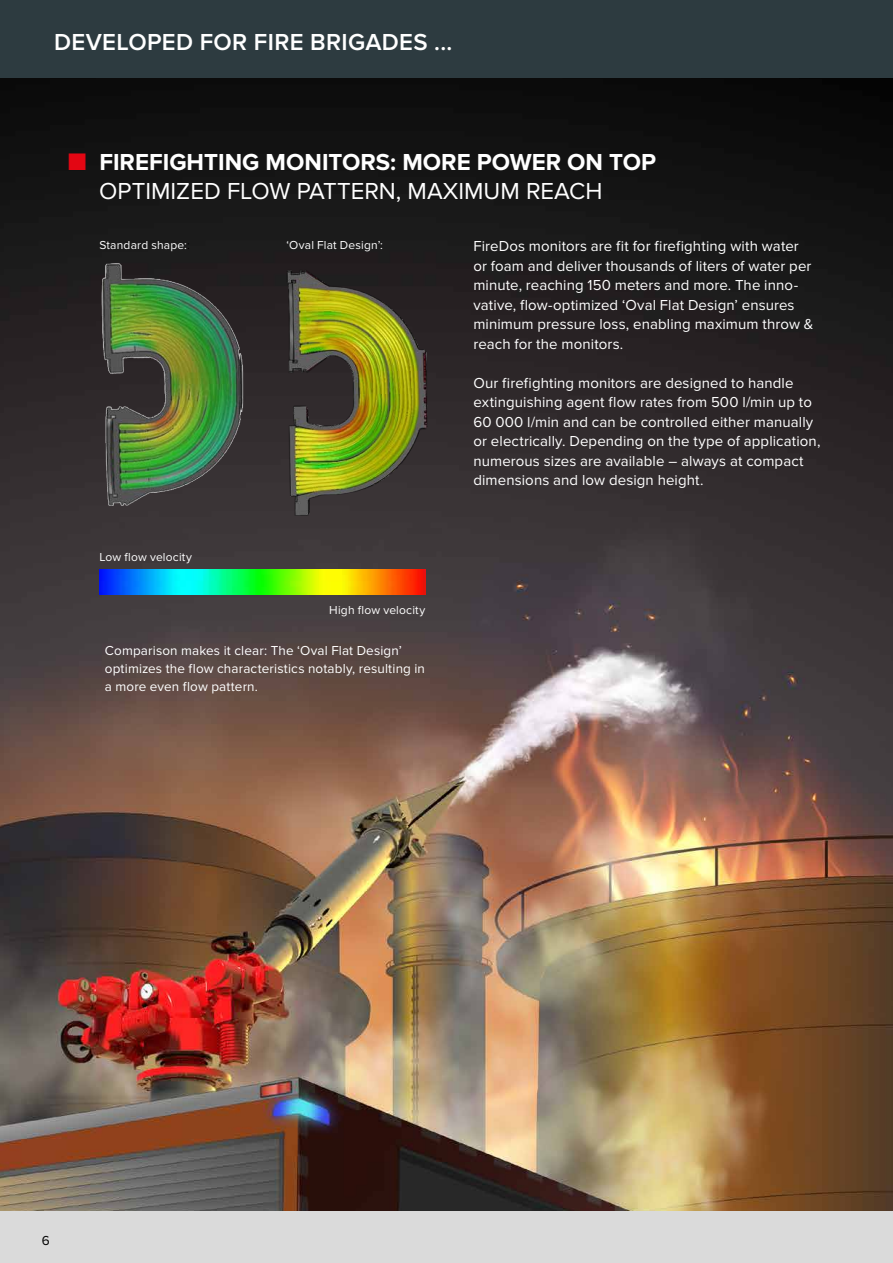
<style>
.page{position:relative;width:893px;height:1263px;background:#fff}
.page>*{position:absolute;margin:0;border:0;box-sizing:border-box;transform-origin:0 0}
.t1{font:700 24px/28.8px "Proxima Nova";color:#fff}
.t2{font:600 24px "Proxima Nova";letter-spacing:.015em;color:#fff}
.t3{font:15px/19.5px "Proxima Nova";letter-spacing:.005em;color:#fff}
.t4{font:13.5px/18px "Proxima Nova";letter-spacing:.01em;color:#fff}
.t5{font:13.5px "Proxima Nova";color:#000}
.t6{font:12px "Proxima Nova";letter-spacing:.015em;color:#fff}
.s1{color:#e30613}
.s2{font-weight:400}
.s3{color:#000}
</style>
<div class="page">
<img style="left:0;top:78px;width:893px;height:1134px">
<img style="left:100px;top:570px;width:325px;height:25px">
<img style="left:100px;top:258px;width:145px;height:253px">
<img style="left:284px;top:268px;width:145px;height:253px">
<div style="left:0;top:1212px;width:893px;height:51px;background:#dadada"></div>
<div style="left:0;top:0;width:893px;height:78px;background:#2d3b40"></div>
<h1 class="t2" style="left:54px;top:28px;width:400px">DEVELOPED FOR FIRE BRIGADES ...</h1>
<h1 class="t1" style="left:99px;top:149px;width:558px;text-indent:-31px"><span class="s1">■</span> FIREFIGHTING MONITORS: MORE POWER ON TOP<br><span class="s2">OPTIMIZED FLOW PATTERN, MAXIMUM REACH</span></h1>
<p class="t6" style="left:99px;top:238px;width:92px">Standard shape:<span class="s3">:</span></p>
<p class="t6" style="left:286px;top:238px;width:98px">‘Oval Flat Design’:</p>
<p class="t6" style="left:99px;top:550px;width:94px">Low flow velocity</p>
<p class="t6" style="left:329px;top:603px;width:97px">High flow velocity</p>
<p class="t4" style="left:105px;top:642px;width:322px">Comparison makes it clear: The ‘Oval Flat Design’ optimizes the flow characteristics notably, resulting in a more even flow pattern.</p>
<p class="t3" style="left:473px;top:237px;width:342px">FireDos monitors are fit for firefighting with water or foam and deliver thousands of liters of water per minute, reaching 150 meters and more. The inno&shy;vative, flow-optimized ‘Oval Flat Design’ ensures minimum pressure loss, enabling maximum throw &amp; reach for the monitors.</p>
<p class="t3" style="left:473px;top:373px;width:349px">Our firefighting monitors are designed to handle extinguishing agent flow rates from 500 l/min up to 60 000 l/min and can be controlled either manually or electrically. Depending on the type of application, numerous sizes are available – always at compact dimensions and low design height.</p>
<p class="t5" style="left:42px;top:1232px;width:9px">6</p>
</div>
